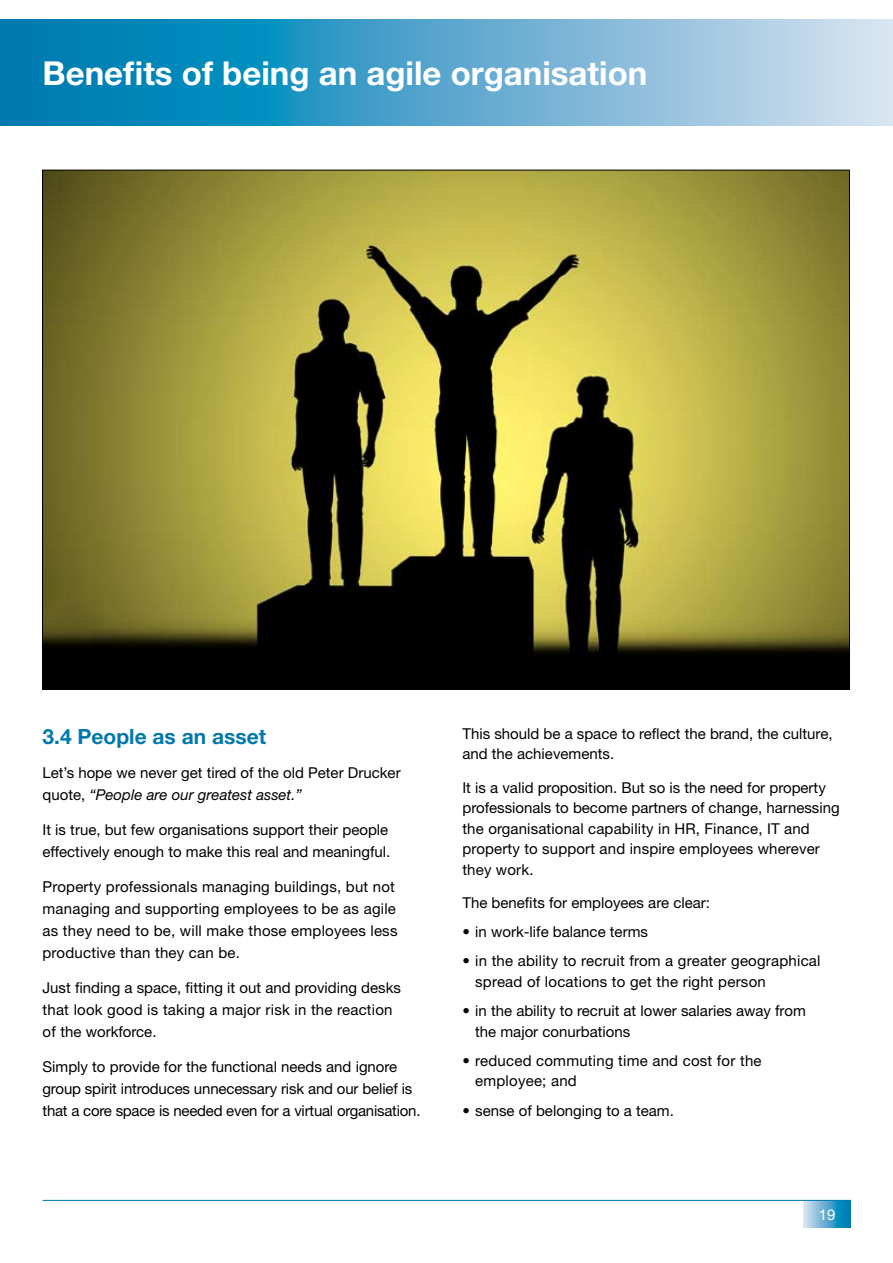
<style>
.page{position:relative;width:893px;height:1263px;background:#fff}
.page>*{position:absolute;margin:0;border:0;box-sizing:border-box;transform-origin:0 0}
.t1{font:700 33px "Helvetica Neue LT";color:#fff}
.t2{font:700 21px "Helvetica Neue LT";color:#0078ae}
.t3{font:15px/22px "Helvetica Neue LT";color:#000}
.t4{font:15px "Helvetica Neue LT";color:#fff}
.s1{font-style:italic}
</style>
<div class="page">
<svg style="left:804px;top:1201px;width:46px;height:27px"></svg>
<hr style="left:43px;top:1200px;width:807px;height:1px;background:#0078ae">
<svg style="left:0;top:19px;width:893px;height:106px;background:#57a8ce"></svg>
<img style="left:44px;top:172px;width:804px;height:515px">
<h1 class="t1" style="left:43px;top:53px;width:606px">Benefits of being an agile organisation</h1>
<h2 class="t2" style="left:43px;top:723px;width:225px">3.4 People as an asset</h2>
<p class="t3" style="left:43px;top:762px;width:360px">Let’s hope we never get tired of the old Peter Drucker quote, <span class="s1">“People are our greatest asset.”</span></p>
<p class="t3" style="left:43px;top:819px;width:349px">It is true, but few organisations support their people effectively enough to make this real and meaningful.</p>
<p class="t3" style="left:43px;top:875px;width:356px">Property professionals managing buildings, but not managing and supporting employees to be as agile as they need to be, will make those employees less productive than they can be.</p>
<p class="t3" style="left:43px;top:976px;width:360px">Just finding a space, fitting it out and providing desks that look good is taking a major risk in the reaction of the workforce.</p>
<p class="t3" style="left:43px;top:1055px;width:380px">Simply to provide for the functional needs and ignore group spirit introduces unnecessary risk and our belief is that a core space is needed even for a virtual organisation.</p>
<p class="t3" style="left:462px;top:723px;width:372px;line-height:20.5px">This should be a space to reflect the brand, the culture, and the achievements.</p>
<p class="t3" style="left:462px;top:777px;width:379px;line-height:20.5px">It is a valid proposition. But so is the need for property professionals to become partners of change, harnessing the organisational capability in HR, Finance, IT and property to support and inspire employees wherever they work.</p>
<p class="t3" style="left:462px;top:892px;width:249px">The benefits for employees are clear:</p>
<p class="t3" style="left:462px;top:921px;width:187px">• in work-life balance terms</p>
<p class="t3" style="left:475px;top:950px;width:347px;line-height:20.5px;text-indent:-13px">• in the ability to recruit from a greater geographical spread of locations to get the right person</p>
<p class="t3" style="left:475px;top:1000px;width:332px;line-height:20.5px;text-indent:-13px">• in the ability to recruit at lower salaries away from the major conurbations</p>
<p class="t3" style="left:475px;top:1050px;width:288px;line-height:20.5px;text-indent:-13px">• reduced commuting time and cost for the employee; and</p>
<p class="t3" style="left:462px;top:1099px;width:213px">• sense of belonging to a team.</p>
<p class="t4" style="left:819px;top:1205px;width:18px">19</p>
</div>
